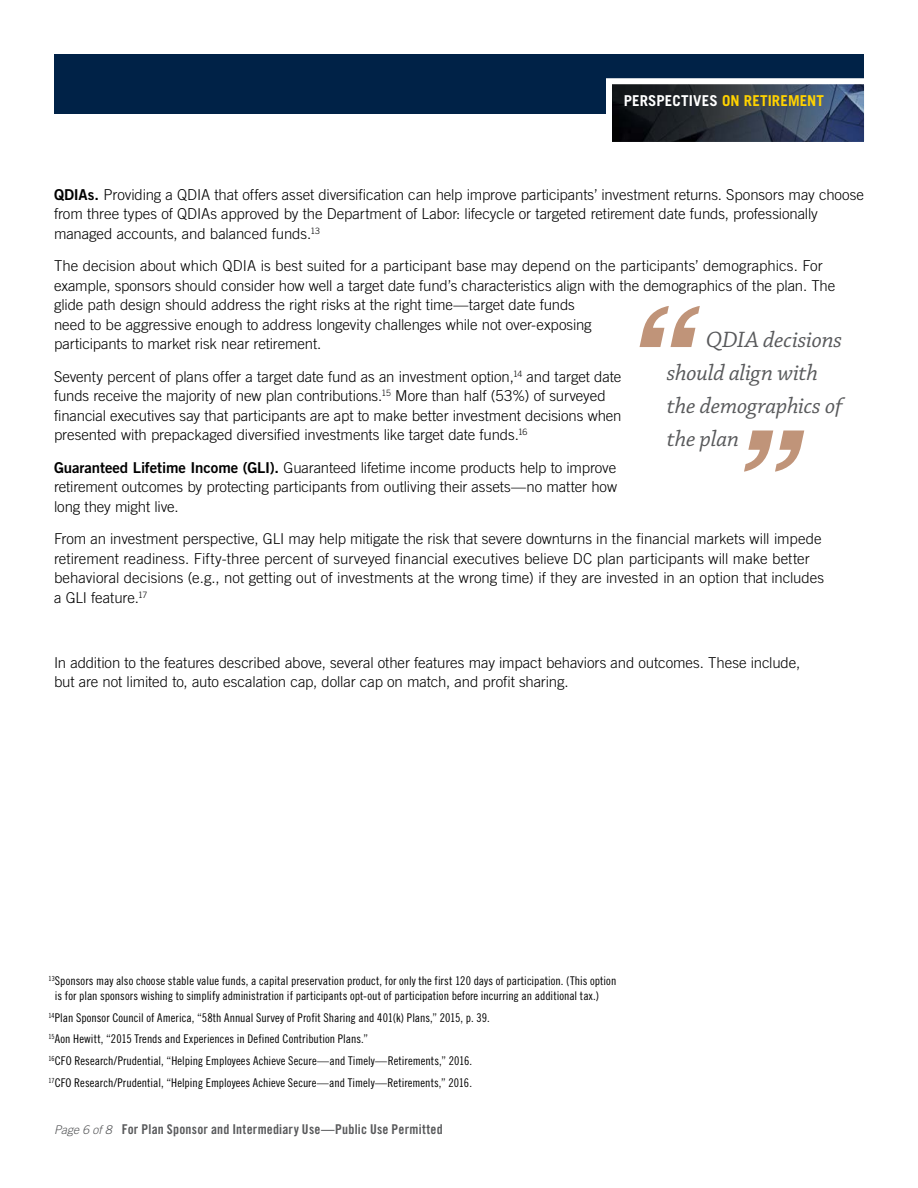
<style>
.page{position:relative;width:918px;height:1188px;background:#fff}
.page>*{position:absolute;margin:0;border:0;box-sizing:border-box;transform-origin:0 0}
.P_Callout{font:italic 23.4px/33px "Prudential Serif";letter-spacing:-.01em;color:#58595b}
.P_Body_copy{font:300 15px/19.5px "Prudential Modern";letter-spacing:-.005em;color:#000}
.t1{font:15px "Prudential Modern Bold Sem Cond";letter-spacing:.01em;color:#fff}
.t2{font:700 condensed 13.5px "Prudential Modern";letter-spacing:.015em;color:#58595b}
.P_Footnote{font:condensed 12px/15px "Prudential Modern";letter-spacing:.005em;color:#000}
.s1{color:#ffd200}
.s2{font-weight:700}
.s3{font-weight:300;font-style:italic;font-stretch:normal;font-size:12px}
</style>
<div class="page">
<div style="left:54px;top:54px;width:810px;height:59px;background:#002247"></div>
<img style="left:613px;top:85px;width:250px;height:56px">
<div style="left:606px;top:78px;width:264px;height:70px;border:6px solid #fff"></div>
<svg style="left:640px;top:306px;width:60px;height:41px"></svg>
<svg style="left:744px;top:430px;width:60px;height:42px"></svg>
<p class="t1" style="left:624px;top:91px;width:202px">PERSPECTIVES <span class="s1">ON RETIREMENT</span></p>
<p class="P_Body_copy" style="left:54px;top:185px;width:811px"><span class="s2">QDIAs.</span> Providing a QDIA that offers asset diversification can help improve participants’ investment returns. Sponsors may choose from three types of QDIAs approved by the Department of Labor: lifecycle or targeted retirement date funds, professionally managed accounts, and balanced funds.<sup>13</sup></p>
<p class="P_Body_copy" style="left:54px;top:256px;width:783px">The decision about which QDIA is best suited for a participant base may depend on the participants’ demographics. For example, sponsors should consider how well a target date fund’s characteristics align with the demographics of the plan. The glide path design should address the right risks at the right time—target date funds<br>need to be aggressive enough to address longevity challenges while not over-exposing<br>participants to market risk near retirement.</p>
<p class="P_Body_copy" style="left:54px;top:366px;width:569px">Seventy percent of plans offer a target date fund as an investment option,<sup>14</sup> and target date funds receive the majority of new plan contributions.<sup>15</sup> More than half (53%) of surveyed financial executives say that participants are apt to make better investment decisions when presented with prepackaged diversified investments like target date funds.<sup>16</sup></p>
<p class="P_Body_copy" style="left:54px;top:457px;width:565px;text-align:justify"><span class="s2">Guaranteed Lifetime Income (GLI).</span> Guaranteed lifetime income products help to improve retirement outcomes by protecting participants from outliving their assets—no matter how long they might live.</p>
<p class="P_Body_copy" style="left:54px;top:529px;width:771px">From an investment perspective, GLI may help mitigate the risk that severe downturns in the financial markets will impede retirement readiness. Fifty-three percent of surveyed financial executives believe DC plan participants will make better behavioral decisions (e.g., not getting out of investments at the wrong time) if they are invested in an option that includes a GLI feature.<sup>17</sup></p>
<p class="P_Callout" style="left:667px;top:325px;width:177px;text-indent:39px">QDIA decisions should align with the demographics of the plan</p>
<p class="P_Body_copy" style="left:54px;top:652px;width:748px">In addition to the features described above, several other features may impact behaviors and outcomes. These include, but are not limited to, auto escalation cap, dollar cap on match, and profit sharing.</p>
<p class="P_Footnote" style="left:55px;top:973px;width:563px;text-indent:-6px"><sup>13</sup>Sponsors may also choose stable value funds, a capital preservation product, for only the first 120 days of participation. (This option is for plan sponsors wishing to simplify administration if participants opt-out of participation before incurring an additional tax.)</p>
<p class="P_Footnote" style="left:49px;top:1010px;width:443px"><sup>14</sup>Plan Sponsor Council of America, “58th Annual Survey of Profit Sharing and 401(k) Plans,” 2015, p. 39.</p>
<p class="P_Footnote" style="left:49px;top:1032px;width:321px"><sup>15</sup>Aon Hewitt, “2015 Trends and Experiences in Defined Contribution Plans.”</p>
<p class="P_Footnote" style="left:49px;top:1053px;width:425px"><sup>16</sup>CFO Research/Prudential, “Helping Employees Achieve Secure—and Timely—Retirements,” 2016.</p>
<p class="P_Footnote" style="left:49px;top:1075px;width:425px"><sup>17</sup>CFO Research/Prudential, “Helping Employees Achieve Secure—and Timely—Retirements,” 2016.</p>
<p class="t2" style="left:54px;top:1121px;width:390px"><span class="s3">Page 6 of 8</span> For Plan Sponsor and Intermediary Use—Public Use Permitted</p>
</div>
